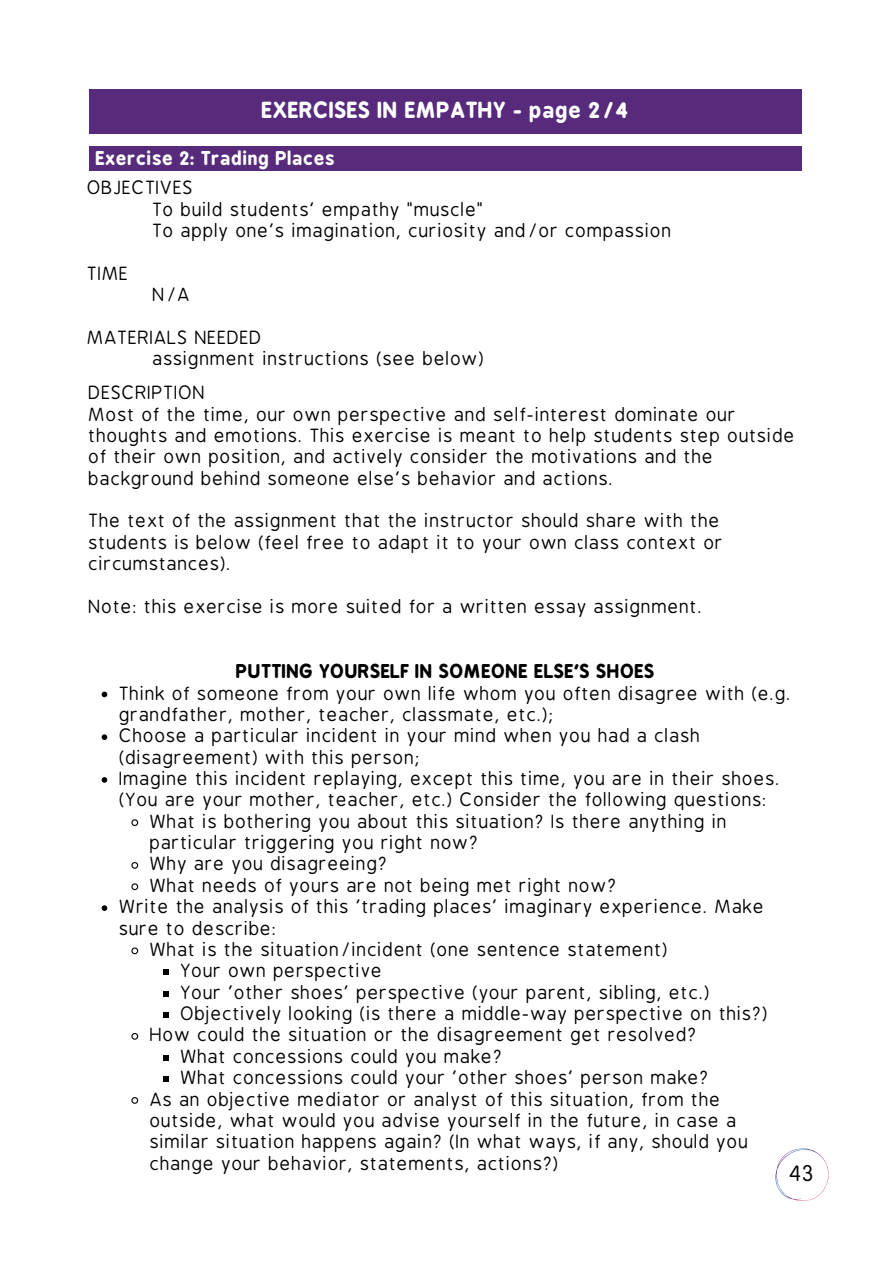
<style>
.page{position:relative;width:893px;height:1264px;background:#fff}
.page>*{position:absolute;margin:0;border:0;box-sizing:border-box;transform-origin:0 0}
.t1{font:700 21px "B Preplay";letter-spacing:-.355em;color:#fff}
.t2{font:21px "B Preplay";color:#000}
.t3{font:18px/21.3px "B Preplay";letter-spacing:.05em;color:#000}
.t4{font:700 18px "B Preplay";letter-spacing:.05em;color:#000}
.t5{font:700 18px "B Preplay";letter-spacing:.05em;color:#fff}
</style>
<div class="page">
<svg style="left:102px;top:691px;width:5px;height:6px"></svg>
<svg style="left:102px;top:734px;width:5px;height:6px"></svg>
<svg style="left:102px;top:777px;width:5px;height:5px"></svg>
<svg style="left:131px;top:819px;width:8px;height:7px"></svg>
<svg style="left:131px;top:862px;width:8px;height:7px"></svg>
<svg style="left:131px;top:883px;width:8px;height:8px"></svg>
<svg style="left:102px;top:905px;width:5px;height:5px"></svg>
<svg style="left:131px;top:947px;width:8px;height:8px"></svg>
<svg style="left:163px;top:969px;width:6px;height:6px"></svg>
<svg style="left:163px;top:991px;width:6px;height:5px"></svg>
<svg style="left:163px;top:1012px;width:6px;height:5px"></svg>
<svg style="left:131px;top:1033px;width:8px;height:7px"></svg>
<svg style="left:163px;top:1055px;width:6px;height:5px"></svg>
<svg style="left:163px;top:1076px;width:6px;height:5px"></svg>
<svg style="left:131px;top:1097px;width:8px;height:7px"></svg>
<div style="left:89px;top:89px;width:712px;height:44px;background:#572a7b"></div>
<div style="left:89px;top:146px;width:712px;height:25px;background:#572a7b"></div>
<svg style="left:775px;top:1148px;width:53px;height:52px"></svg>
<p class="t1" style="left:252px;top:98px;width:388px">S EOXCE IRACL I SDEI LSE IMN ME MA PDAETBHAYT E- -p ap ga eg e2 /1 /4 3</p>
<p class="t5" style="left:96px;top:147px;width:240px">Exercise 2: Trading Places</p>
<p class="t3" style="left:153px;top:178px;width:520px;text-indent:-65px">OBJECTIVES<br>To build students' empathy "muscle"<br>To apply one's imagination, curiosity and/or compassion</p>
<p class="t3" style="left:88px;top:263px;width:42px">TIME</p>
<p class="t3" style="left:153px;top:284px;width:39px">N/A</p>
<p class="t3" style="left:153px;top:327px;width:333px;text-indent:-65px">MATERIALS NEEDED<br>assignment instructions (see below)</p>
<p class="t3" style="left:89px;top:383px;width:707px">DESCRIPTION<br>Most of the time, our own perspective and self-interest dominate our thoughts and emotions. This exercise is meant to help students step outside of their own position, and actively consider the motivations and the background behind someone else's behavior and actions.</p>
<p class="t3" style="left:89px;top:511px;width:635px">The text of the assignment that the instructor should share with the students is below (feel free to adapt it to your own class context or circumstances).</p>
<p class="t3" style="left:89px;top:596px;width:614px">Note: this exercise is more suited for a written essay assignment.</p>
<p class="t4" style="left:236px;top:660px;width:419px">PUTTING YOURSELF IN SOMEONE ELSE'S SHOES</p>
<p class="t3" style="left:120px;top:683px;width:672px">Think of someone from your own life whom you often disagree with (e.g.</p>
<p class="t3" style="left:120px;top:704px;width:435px">grandfather, mother, teacher, classmate, etc.);</p>
<p class="t3" style="left:120px;top:725px;width:582px">Choose a particular incident in your mind when you had a clash</p>
<p class="t3" style="left:120px;top:747px;width:302px">(disagreement) with this person;</p>
<p class="t3" style="left:120px;top:768px;width:662px">Imagine this incident replaying, except this time, you are in their shoes.</p>
<p class="t3" style="left:120px;top:789px;width:649px">(You are your mother, teacher, etc.) Consider the following questions:</p>
<p class="t3" style="left:150px;top:811px;width:578px">What is bothering you about this situation? Is there anything in</p>
<p class="t3" style="left:150px;top:832px;width:330px">particular triggering you right now?</p>
<p class="t3" style="left:150px;top:854px;width:239px">Why are you disagreeing?</p>
<p class="t3" style="left:150px;top:875px;width:468px">What needs of yours are not being met right now?</p>
<p class="t3" style="left:120px;top:896px;width:646px">Write the analysis of this 'trading places' imaginary experience. Make</p>
<p class="t3" style="left:120px;top:918px;width:158px">sure to describe:</p>
<p class="t3" style="left:150px;top:939px;width:519px">What is the situation/incident (one sentence statement)</p>
<p class="t3" style="left:181px;top:960px;width:203px">Your own perspective</p>
<p class="t3" style="left:181px;top:982px;width:530px">Your 'other shoes' perspective (your parent, sibling, etc.)</p>
<p class="t3" style="left:181px;top:1003px;width:588px">Objectively looking (is there a middle-way perspective on this?)</p>
<p class="t3" style="left:150px;top:1024px;width:548px">How could the situation or the disagreement get resolved?</p>
<p class="t3" style="left:181px;top:1046px;width:323px">What concessions could you make?</p>
<p class="t3" style="left:181px;top:1067px;width:529px">What concessions could your 'other shoes' person make?</p>
<p class="t3" style="left:150px;top:1088px;width:572px">As an objective mediator or analyst of this situation, from the</p>
<p class="t3" style="left:150px;top:1110px;width:588px">outside, what would you advise yourself in the future, in case a</p>
<p class="t3" style="left:150px;top:1131px;width:599px">similar situation happens again? (In what ways, if any, should you</p>
<p class="t3" style="left:150px;top:1152px;width:410px">change your behavior, statements, actions?)</p>
<p class="t2" style="left:789px;top:1161px;width:26px">43</p>
</div>
